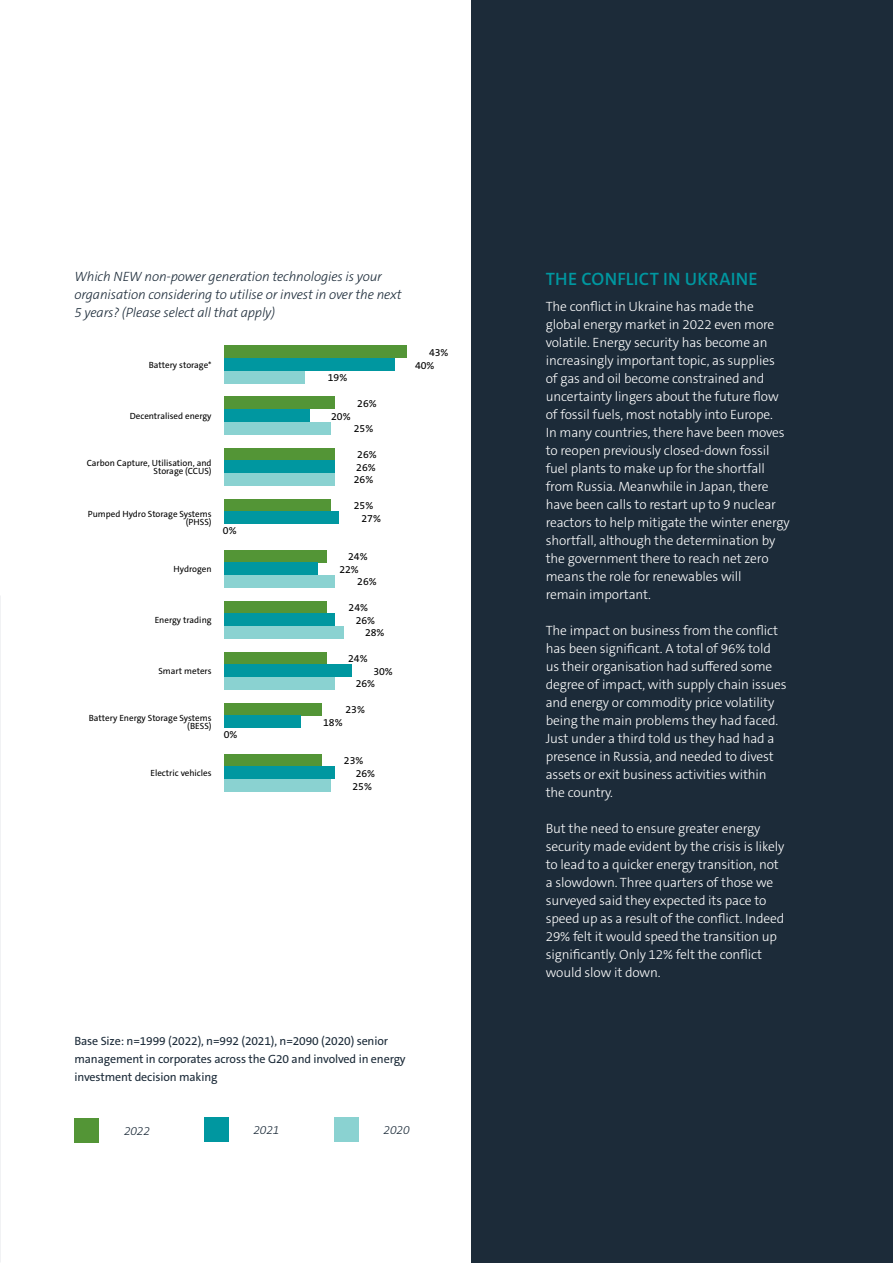
<style>
.page{position:relative;width:893px;height:1263px;background:#fff}
.page>*{position:absolute;margin:0;border:0;box-sizing:border-box;transform-origin:0 0}
.t1{font:600 18px "The Sans C5";letter-spacing:.015em;color:#0097a0}
.t2{font:300 13.5px/18px "The Sans C5";letter-spacing:-.01em;color:#fff}
.t3{font:italic 300 13.5px/18px "The Sans C5";letter-spacing:-.01em;color:#1c2b39}
.t4{font:12px/18px "The Sans C5";letter-spacing:-.01em;color:#1c2b39}
.t5{font:italic 300 12px "The Sans C5";letter-spacing:-.01em;color:#1c2b39}
.t6{font:10.5px "The Sans C5";color:#000}
.t7{font:9px/8.2px "The Sans C5";color:#000;text-align:right}
</style>
<div class="page">
<div style="left:224px;top:346px;width:183px;height:12px;background:#539536"></div>
<div style="left:224px;top:397px;width:111px;height:12px;background:#539536"></div>
<div style="left:224px;top:448px;width:111px;height:12px;background:#539536"></div>
<div style="left:224px;top:499px;width:106px;height:12px;background:#539536"></div>
<div style="left:224px;top:550px;width:102px;height:12px;background:#539536"></div>
<div style="left:224px;top:601px;width:102px;height:12px;background:#539536"></div>
<div style="left:224px;top:652px;width:102px;height:12px;background:#539536"></div>
<div style="left:224px;top:703px;width:98px;height:12px;background:#539536"></div>
<div style="left:224px;top:754px;width:98px;height:12px;background:#539536"></div>
<div style="left:224px;top:358px;width:170px;height:13px;background:#0097a0"></div>
<div style="left:224px;top:409px;width:85px;height:13px;background:#0097a0"></div>
<div style="left:224px;top:460px;width:111px;height:13px;background:#0097a0"></div>
<div style="left:224px;top:511px;width:115px;height:13px;background:#0097a0"></div>
<div style="left:224px;top:562px;width:94px;height:13px;background:#0097a0"></div>
<div style="left:224px;top:613px;width:111px;height:13px;background:#0097a0"></div>
<div style="left:224px;top:664px;width:128px;height:13px;background:#0097a0"></div>
<div style="left:224px;top:715px;width:77px;height:13px;background:#0097a0"></div>
<div style="left:224px;top:766px;width:111px;height:13px;background:#0097a0"></div>
<div style="left:224px;top:371px;width:81px;height:13px;background:#8ad2d1"></div>
<div style="left:224px;top:422px;width:106px;height:13px;background:#8ad2d1"></div>
<div style="left:224px;top:473px;width:111px;height:13px;background:#8ad2d1"></div>
<div style="left:224px;top:575px;width:111px;height:13px;background:#8ad2d1"></div>
<div style="left:224px;top:677px;width:111px;height:13px;background:#8ad2d1"></div>
<div style="left:224px;top:626px;width:119px;height:13px;background:#8ad2d1"></div>
<div style="left:224px;top:779px;width:106px;height:13px;background:#8ad2d1"></div>
<div style="left:74px;top:1118px;width:25px;height:25px;background:#539536"></div>
<div style="left:204px;top:1117px;width:25px;height:25px;background:#0097a0"></div>
<div style="left:471px;top:0;width:422px;height:1263px;background:#1c2b39"></div>
<svg style="left:0;top:596px;width:1px;height:666px"></svg>
<div style="left:334px;top:1117px;width:25px;height:25px;background:#8ad2d1"></div>
<p class="t3" style="left:74px;top:268px;width:329px">Which NEW non-power generation technologies is your organisation considering to utilise or invest in over the next<br>5 years? (Please select all that apply)</p>
<p class="t7" style="left:149px;top:361px;width:64px">Battery storage*</p>
<p class="t6" style="left:328px;top:371px;width:21px">19%</p>
<p class="t6" style="left:357px;top:397px;width:21px">26%</p>
<p class="t7" style="left:130px;top:412px;width:83px">Decentralised energy</p>
<p class="t7" style="left:87px;top:459px;width:126px">Carbon Capture, Utilisation, and<br>Storage (CCUS)</p>
<p class="t7" style="left:88px;top:510px;width:125px">Pumped Hydro Storage Systems (PHSS)</p>
<p class="t7" style="left:174px;top:565px;width:40px">Hydrogen</p>
<p class="t6" style="left:223px;top:524px;width:15px">0%</p>
<p class="t6" style="left:331px;top:409px;width:21px">20%</p>
<p class="t6" style="left:354px;top:422px;width:21px">25%</p>
<p class="t6" style="left:357px;top:448px;width:21px">26%</p>
<p class="t6" style="left:356px;top:460px;width:21px">26%</p>
<p class="t6" style="left:354px;top:473px;width:21px">26%</p>
<p class="t6" style="left:354px;top:499px;width:21px">25%</p>
<p class="t6" style="left:361px;top:511px;width:21px">27%</p>
<p class="t6" style="left:348px;top:550px;width:21px">24%</p>
<p class="t6" style="left:339px;top:562px;width:21px">22%</p>
<p class="t6" style="left:357px;top:575px;width:21px">26%</p>
<p class="t6" style="left:349px;top:601px;width:21px">24%</p>
<p class="t7" style="left:155px;top:616px;width:58px">Energy trading</p>
<p class="t6" style="left:356px;top:613px;width:21px">26%</p>
<p class="t6" style="left:365px;top:626px;width:21px">28%</p>
<p class="t6" style="left:348px;top:652px;width:21px">24%</p>
<p class="t7" style="left:158px;top:667px;width:55px">Smart meters</p>
<p class="t6" style="left:373px;top:664px;width:21px">30%</p>
<p class="t6" style="left:356px;top:677px;width:21px">26%</p>
<p class="t7" style="left:89px;top:714px;width:124px">Battery Energy Storage Systems (BESS)</p>
<p class="t7" style="left:150px;top:769px;width:63px">Electric vehicles</p>
<p class="t6" style="left:224px;top:728px;width:15px">0%</p>
<p class="t6" style="left:345px;top:703px;width:21px">23%</p>
<p class="t6" style="left:323px;top:715px;width:21px">18%</p>
<p class="t6" style="left:344px;top:754px;width:21px">23%</p>
<p class="t6" style="left:356px;top:766px;width:21px">26%</p>
<p class="t6" style="left:352px;top:779px;width:21px">25%</p>
<p class="t6" style="left:429px;top:346px;width:21px">43%</p>
<p class="t6" style="left:415px;top:358px;width:21px">40%</p>
<p class="t4" style="left:74px;top:1032px;width:333px">Base Size: n=1999 (2022), n=992 (2021), n=2090 (2020) senior management in corporates across the G20 and involved in energy investment decision making</p>
<p class="t5" style="left:124px;top:1123px;width:28px">2022</p>
<p class="t5" style="left:253px;top:1123px;width:28px">2021</p>
<p class="t5" style="left:384px;top:1122px;width:28px">2020</p>
<h1 class="t1" style="left:546px;top:267px;width:213px">THE CONFLICT IN UKRAINE</h1>
<p class="t2" style="left:546px;top:298px;width:246px">The conflict in Ukraine has made the global energy market in 2022 even more volatile. Energy security has become an increasingly important topic, as supplies of gas and oil become constrained and uncertainty lingers about the future flow of fossil fuels, most notably into Europe.<br>In many countries, there have been moves to reopen previously closed-down fossil fuel plants to make up for the shortfall from Russia. Meanwhile in Japan, there have been calls to restart up to 9 nuclear reactors to help mitigate the winter energy shortfall, although the determination by the government there to reach net zero means the role for renewables will<br>remain important.</p>
<p class="t2" style="left:546px;top:622px;width:242px">The impact on business from the conflict has been significant. A total of 96% told us their organisation had suffered some degree of impact, with supply chain issues and energy or commodity price volatility being the main problems they had faced.<br>Just under a third told us they had had a presence in Russia, and needed to divest assets or exit business activities within the country.</p>
<p class="t2" style="left:546px;top:820px;width:240px">But the need to ensure greater energy security made evident by the crisis is likely to lead to a quicker energy transition, not a slowdown. Three quarters of those we surveyed said they expected its pace to speed up as a result of the conflict. Indeed 29% felt it would speed the transition up significantly. Only 12% felt the conflict would slow it down.</p>
</div>
